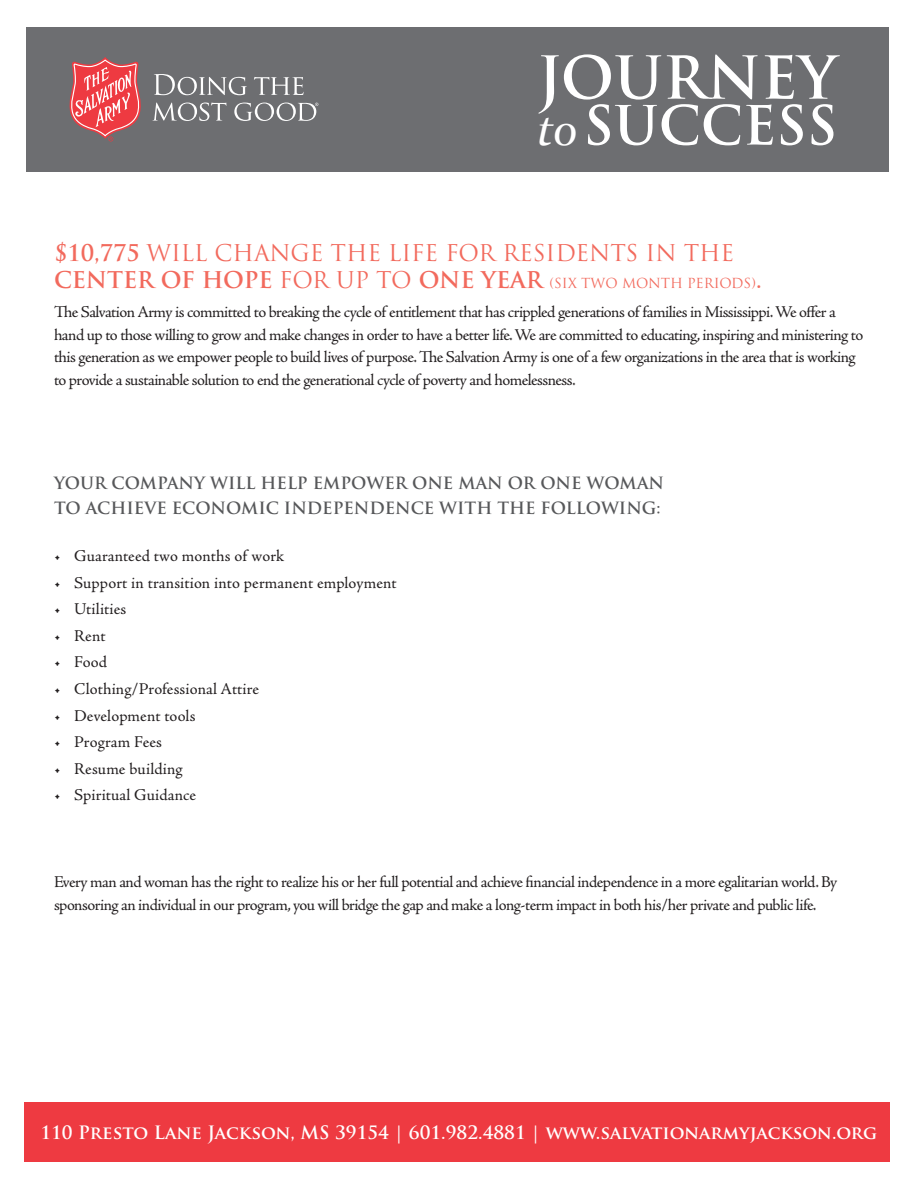
<style>
.page{position:relative;width:918px;height:1188px;background:#fff}
.page>*{position:absolute;margin:0;border:0;box-sizing:border-box;transform-origin:0 0}
.t1{font:700 57.6px "Trajan Pro";color:#fff}
.t2{font:700 52.65px "Trajan Pro";color:#fff}
.Event_Details{font:22.5px/27px "Trajan Pro";letter-spacing:-.005em;color:#f26a5d}
.t3{font:700 18px "Trajan Pro";color:#fff}
.speaker{font:16.5px/22.5px "Adobe Jenson Pro";letter-spacing:-.03em;color:#231f20}
.speaker-2{font:16.5px "Adobe Jenson Pro";letter-spacing:.005em;color:#231f20}
.Sponsor_type{font:700 16.5px/25.5px "Trajan Pro";color:#57585a}
.speaker-3{font:16.5px "Adobe Jenson Pro";letter-spacing:.01em;color:#231f20}
.s1{font-family:"Constantia";font-weight:400;font-style:italic;font-size:47.1px}
.s2{font-weight:700}
.s3{font-size:13.5px}
</style>
<div class="page">
<div style="left:27px;top:27px;width:862px;height:144px;background:#6d6e71"></div>
<div style="left:25px;top:1102px;width:865px;height:60px;background:#ee3a41"></div>
<svg style="left:69px;top:57px;width:72px;height:84px"></svg>
<svg style="left:154px;top:74px;width:150px;height:21px"></svg>
<svg style="left:153px;top:103px;width:165px;height:18px"></svg>
<p class="t1" style="left:537px;top:42px;width:301px">JOURNEY</p>
<p class="t2" style="left:537px;top:93px;width:302px"><span class="s1">to</span>SUCCESS</p>
<p class="Event_Details" style="left:54px;top:239px;width:709px"><span class="s2">$10,775</span> WILL CHANGE THE LIFE FOR RESIDENTS IN THE<br><span class="s2">CENTER OF HOPE</span> FOR UP TO <span class="s2">ONE YEAR</span> <span class="s3">(SIX TWO MONTH PERIODS)</span><span class="s2">.</span></p>
<p class="speaker" style="left:54px;top:301px;width:811px">The Salvation Army is committed to breaking the cycle of entitlement that has crippled generations of families in Mississippi. We offer a hand up to those willing to grow and make changes in order to have a better life. We are committed to educating, inspiring and ministering to this generation as we empower people to build lives of purpose. The Salvation Army is one of a few organizations in the area that is working to provide a sustainable solution to end the generational cycle of poverty and homelessness.</p>
<p class="Sponsor_type" style="left:54px;top:470px;width:612px">YOUR COMPANY WILL HELP EMPOWER ONE MAN OR ONE WOMAN<br>TO ACHIEVE ECONOMIC INDEPENDENCE WITH THE FOLLOWING:</p>
<p class="speaker-2" style="left:54px;top:547px;width:231px">• Guaranteed two months of work</p>
<p class="speaker-2" style="left:54px;top:573px;width:344px">• Support in transition into permanent employment</p>
<p class="speaker-2" style="left:54px;top:600px;width:74px">• Utilities</p>
<p class="speaker" style="left:54px;top:625px;width:53px">• Rent</p>
<p class="speaker" style="left:54px;top:651px;width:55px">• Food</p>
<p class="speaker-2" style="left:54px;top:680px;width:207px">• Clothing/Professional Attire</p>
<p class="speaker-2" style="left:54px;top:706px;width:143px">• Development tools</p>
<p class="speaker-3" style="left:54px;top:733px;width:110px">• Program Fees</p>
<p class="speaker-3" style="left:54px;top:759px;width:130px">• Resume building</p>
<p class="speaker-2" style="left:54px;top:786px;width:144px">• Spiritual Guidance</p>
<p class="speaker" style="left:54px;top:871px;width:785px">Every man and woman has the right to realize his or her full potential and achieve financial independence in a more egalitarian world. By sponsoring an individual in our program, you will bridge the gap and make a long-term impact in both his/her private and public life.</p>
<p class="t3" style="left:40px;top:1122px;width:838px">110 Presto Lane Jackson, MS 39154 | 601.982.4881 | www.salvationarmyjackson.org</p>
</div>
